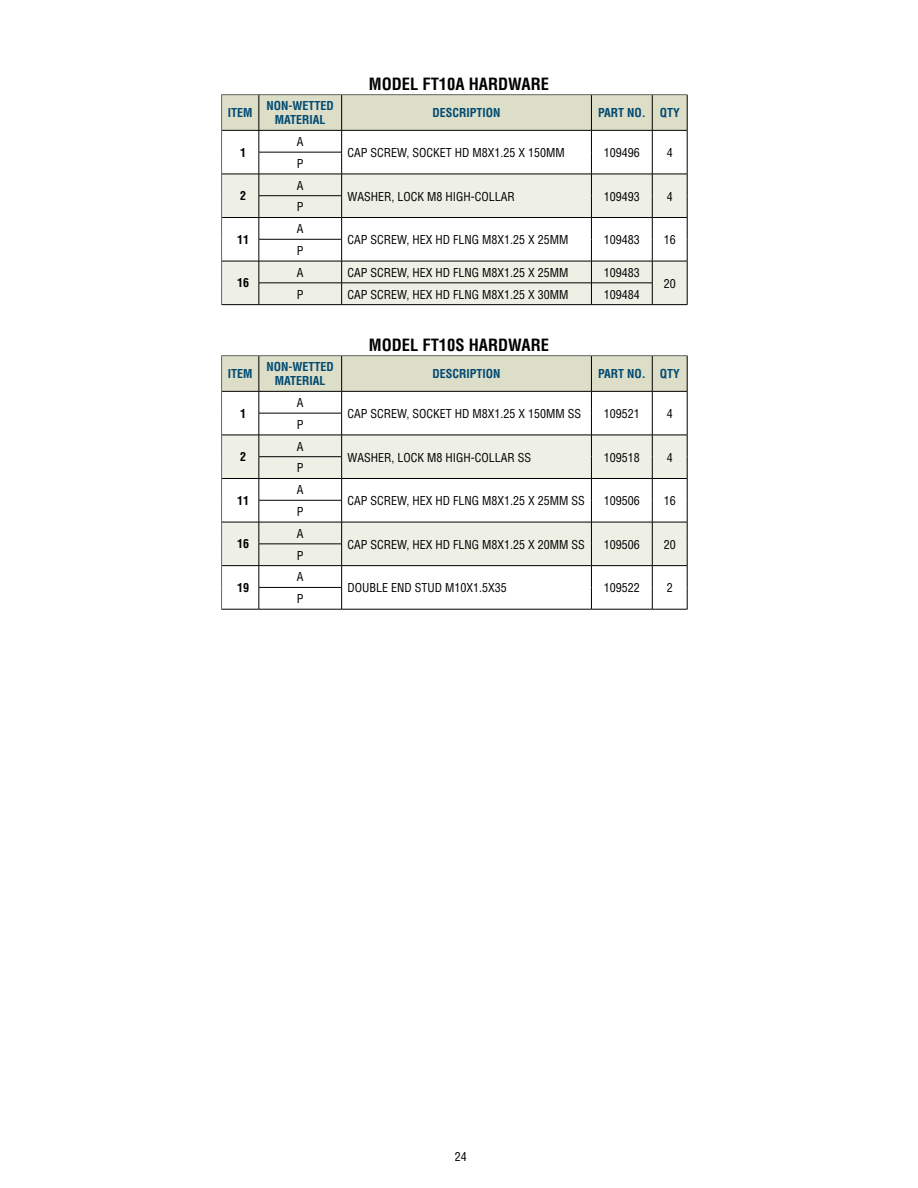
<style>
.page{position:relative;width:918px;height:1188px;background:#fff}
.page>*{position:absolute;margin:0;border:0;box-sizing:border-box;transform-origin:0 0}
.t1{font:700 condensed 16.5px "Helvetica";color:#000}
.t2{font:condensed 12px "Helvetica";color:#000}
.t3{font:700 condensed 12px/14.4px "Helvetica";color:#004971;text-align:center}
.t4{font:700 condensed 12px "Helvetica";color:#000}
</style>
<div class="page">
<hr style="left:221px;top:304px;width:38px;height:1px;background:#000">
<hr style="left:259px;top:304px;width:83px;height:1px;background:#000">
<hr style="left:342px;top:304px;width:249px;height:1px;background:#000">
<hr style="left:591px;top:304px;width:61px;height:1px;background:#000">
<hr style="left:652px;top:304px;width:35px;height:1px;background:#000">
<hr style="left:221px;top:94px;width:38px;height:1px;background:#636466">
<hr style="left:259px;top:94px;width:83px;height:1px;background:#636466">
<hr style="left:342px;top:94px;width:249px;height:1px;background:#636466">
<hr style="left:591px;top:94px;width:61px;height:1px;background:#636466">
<hr style="left:652px;top:94px;width:35px;height:1px;background:#636466">
<svg style="left:221px;top:95px;width:467px;height:209px"></svg>
<hr style="left:221px;top:609px;width:38px;height:1px;background:#000">
<hr style="left:259px;top:609px;width:83px;height:1px;background:#000">
<hr style="left:342px;top:609px;width:249px;height:1px;background:#000">
<hr style="left:591px;top:609px;width:61px;height:1px;background:#000">
<hr style="left:652px;top:609px;width:35px;height:1px;background:#000">
<hr style="left:221px;top:355px;width:38px;height:1px;background:#636466">
<hr style="left:259px;top:355px;width:83px;height:1px;background:#636466">
<hr style="left:342px;top:355px;width:249px;height:1px;background:#636466">
<hr style="left:591px;top:355px;width:61px;height:1px;background:#636466">
<hr style="left:652px;top:355px;width:35px;height:1px;background:#636466">
<svg style="left:221px;top:356px;width:467px;height:253px"></svg>
<h1 class="t1" style="left:369px;top:74px;width:182px">MODEL FT10A HARDWARE</h1>
<p class="t3" style="left:228px;top:105px;width:26px">ITEM</p>
<p class="t3" style="left:267px;top:98px;width:69px">NON-WETTED<br>MATERIAL</p>
<p class="t3" style="left:433px;top:105px;width:70px">DESCRIPTION</p>
<p class="t3" style="left:598px;top:105px;width:83px">PART NO. QTY</p>
<p class="t4" style="left:240px;top:145px;width:7px">1</p>
<p class="t2" style="left:297px;top:134px;width:8px">A</p>
<p class="t2" style="left:348px;top:145px;width:219px">CAP SCREW, SOCKET HD M8X1.25 X 150MM</p>
<p class="t2" style="left:604px;top:145px;width:37px">109496</p>
<p class="t2" style="left:667px;top:145px;width:7px">4</p>
<p class="t2" style="left:297px;top:156px;width:8px">P</p>
<p class="t4" style="left:240px;top:189px;width:7px">2</p>
<p class="t2" style="left:297px;top:178px;width:8px">A</p>
<p class="t2" style="left:297px;top:200px;width:8px">P</p>
<p class="t2" style="left:348px;top:189px;width:169px">WASHER, LOCK M8 HIGH-COLLAR</p>
<p class="t2" style="left:604px;top:189px;width:37px">109493</p>
<p class="t2" style="left:667px;top:189px;width:7px">4</p>
<p class="t4" style="left:237px;top:232px;width:13px">11</p>
<p class="t2" style="left:297px;top:221px;width:8px">A</p>
<p class="t2" style="left:297px;top:243px;width:8px">P</p>
<p class="t2" style="left:348px;top:232px;width:222px">CAP SCREW, HEX HD FLNG M8X1.25 X 25MM</p>
<p class="t2" style="left:604px;top:232px;width:37px">109483</p>
<p class="t2" style="left:664px;top:232px;width:13px">16</p>
<p class="t4" style="left:237px;top:276px;width:13px">16</p>
<p class="t2" style="left:297px;top:265px;width:8px">A</p>
<p class="t2" style="left:348px;top:265px;width:222px">CAP SCREW, HEX HD FLNG M8X1.25 X 25MM</p>
<p class="t2" style="left:604px;top:265px;width:37px">109483</p>
<p class="t2" style="left:297px;top:287px;width:8px">P</p>
<p class="t2" style="left:348px;top:287px;width:222px">CAP SCREW, HEX HD FLNG M8X1.25 X 30MM</p>
<p class="t2" style="left:604px;top:287px;width:37px">109484</p>
<p class="t2" style="left:664px;top:276px;width:13px">20</p>
<h1 class="t1" style="left:369px;top:335px;width:182px">MODEL FT10S HARDWARE</h1>
<p class="t3" style="left:228px;top:366px;width:26px">ITEM</p>
<p class="t3" style="left:267px;top:359px;width:69px">NON-WETTED<br>MATERIAL</p>
<p class="t3" style="left:433px;top:366px;width:70px">DESCRIPTION</p>
<p class="t3" style="left:598px;top:366px;width:83px">PART NO. QTY</p>
<p class="t4" style="left:240px;top:406px;width:7px">1</p>
<p class="t2" style="left:297px;top:395px;width:8px">A</p>
<p class="t2" style="left:348px;top:406px;width:235px">CAP SCREW, SOCKET HD M8X1.25 X 150MM SS</p>
<p class="t2" style="left:604px;top:406px;width:37px">109521</p>
<p class="t2" style="left:667px;top:406px;width:7px">4</p>
<p class="t2" style="left:297px;top:417px;width:8px">P</p>
<p class="t4" style="left:240px;top:450px;width:7px">2</p>
<p class="t2" style="left:297px;top:439px;width:8px">A</p>
<p class="t2" style="left:297px;top:461px;width:8px">P</p>
<p class="t2" style="left:348px;top:450px;width:185px">WASHER, LOCK M8 HIGH-COLLAR SS</p>
<p class="t2" style="left:604px;top:450px;width:37px">109518</p>
<p class="t2" style="left:667px;top:450px;width:7px">4</p>
<p class="t4" style="left:237px;top:493px;width:13px">11</p>
<p class="t2" style="left:297px;top:482px;width:8px">A</p>
<p class="t2" style="left:297px;top:504px;width:8px">P</p>
<p class="t2" style="left:348px;top:493px;width:239px">CAP SCREW, HEX HD FLNG M8X1.25 X 25MM SS</p>
<p class="t2" style="left:604px;top:493px;width:37px">109506</p>
<p class="t2" style="left:664px;top:493px;width:13px">16</p>
<p class="t4" style="left:237px;top:537px;width:13px">16</p>
<p class="t2" style="left:297px;top:526px;width:8px">A</p>
<p class="t2" style="left:297px;top:548px;width:8px">P</p>
<p class="t2" style="left:348px;top:537px;width:239px">CAP SCREW, HEX HD FLNG M8X1.25 X 20MM SS</p>
<p class="t2" style="left:604px;top:537px;width:37px">109506</p>
<p class="t2" style="left:664px;top:537px;width:13px">20</p>
<p class="t4" style="left:237px;top:580px;width:13px">19</p>
<p class="t2" style="left:297px;top:570px;width:8px">A</p>
<p class="t2" style="left:297px;top:591px;width:8px">P</p>
<p class="t2" style="left:348px;top:580px;width:161px">DOUBLE END STUD M10X1.5X35</p>
<p class="t2" style="left:604px;top:580px;width:37px">109522</p>
<p class="t2" style="left:667px;top:580px;width:7px">2</p>
<p class="t2" style="left:455px;top:1149px;width:13px">24</p>
</div>
